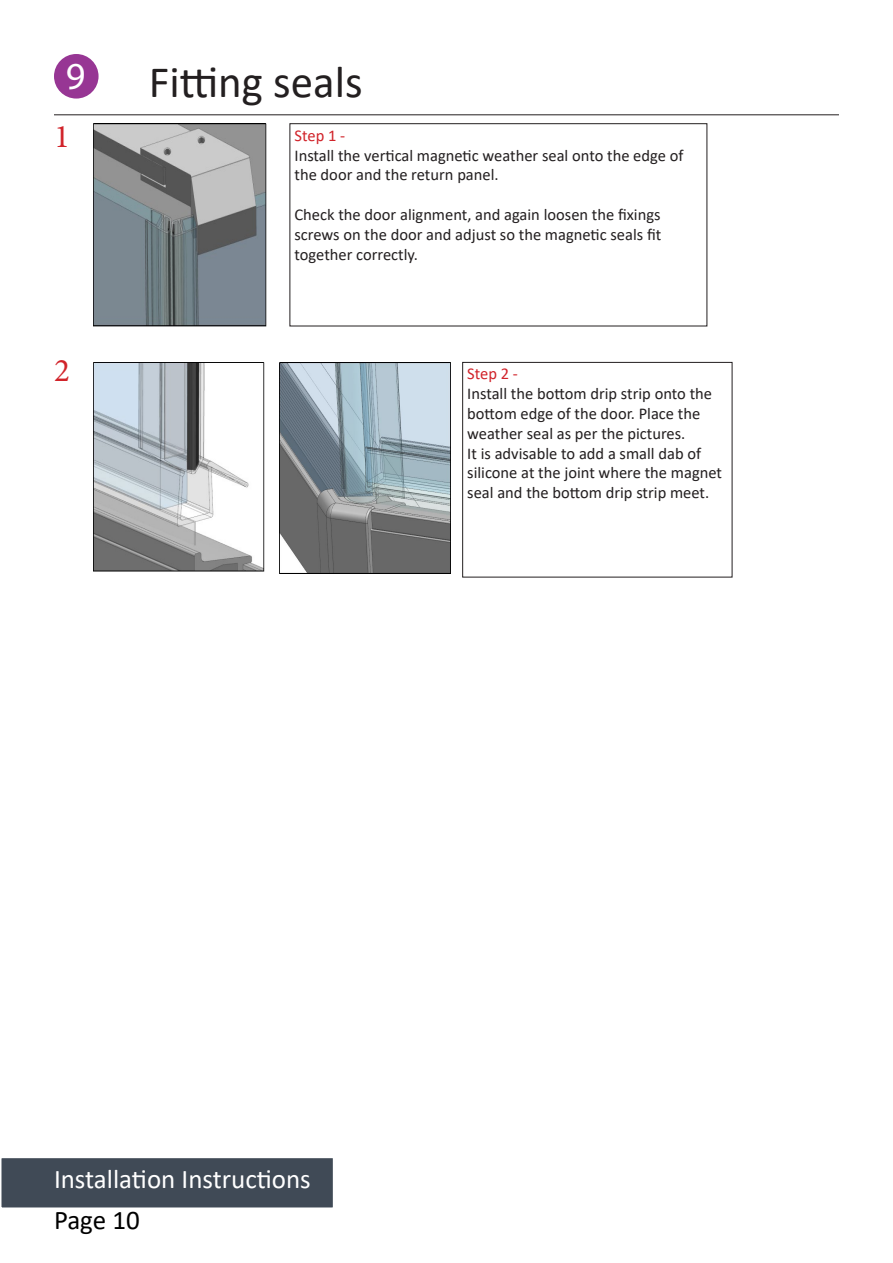
<style>
.page{position:relative;width:893px;height:1263px;background:#fff}
.page>*{position:absolute;margin:0;border:0;box-sizing:border-box;transform-origin:0 0}
.t1{font:45px "Calibri";color:#231f20}
.t2{font:38.25px "Myriad Pro";color:#fff}
.t3{font:33px "Minion Pro";color:#d1232a}
.t4{font:27px "Calibri";color:#fff}
.t5{font:27px "Calibri";letter-spacing:-.005em;color:#000}
.t6{font:16.5px/19.8px "Calibri";color:#231f20}
.t7{font:16.5px "Calibri";color:#d1232a}
</style>
<div class="page">
<hr style="left:54px;top:114px;width:785px;height:1px;background:#231f20">
<div style="left:1px;top:1157px;width:333px;height:51px;background:#404a56"></div>
<div style="left:0;top:1157px;width:334px;height:52px;border:2px solid #fff"></div>
<div style="left:289px;top:123px;width:418px;height:203px;border:1px solid #231f20"></div>
<div style="left:55px;top:55px;width:43px;height:43px;background:#973694;border-radius:50%"></div>
<div style="left:54px;top:54px;width:45px;height:45px;border:2px solid #973694;border-radius:50%"></div>
<img style="left:94px;top:123px;width:172px;height:203px">
<img style="left:94px;top:362px;width:171px;height:210px">
<div style="left:462px;top:362px;width:270px;height:215px;border:1px solid #231f20"></div>
<img style="left:280px;top:362px;width:171px;height:211px">
<p class="t2" style="left:66px;top:53px;width:21px">9</p>
<p class="t3" style="left:54px;top:115px;width:17px">1</p>
<p class="t1" style="left:149px;top:50px;width:215px">Fitting seals</p>
<p class="t7" style="left:294px;top:124px;width:52px">Step 1 -</p>
<p class="t6" style="left:294px;top:145px;width:390px">Install the vertical magnetic weather seal onto the edge of the door and the return panel.</p>
<p class="t6" style="left:294px;top:204px;width:368px;text-align:justify">Check the door alignment, and again loosen the fixings screws on the door and adjust so the magnetic seals fit together correctly.</p>
<p class="t3" style="left:54px;top:349px;width:17px">2</p>
<p class="t7" style="left:467px;top:362px;width:52px">Step 2 -</p>
<p class="t6" style="left:467px;top:383px;width:246px">Install the bottom drip strip onto the bottom edge of the door. Place the weather seal as per the pictures.</p>
<p class="t6" style="left:467px;top:443px;width:256px">It is advisable to add a small dab of silicone at the joint where the magnet seal and the bottom drip strip meet.</p>
<p class="t4" style="left:54px;top:1160px;width:258px">Installation Instructions</p>
<p class="t5" style="left:54px;top:1201px;width:87px">Page 10</p>
</div>
